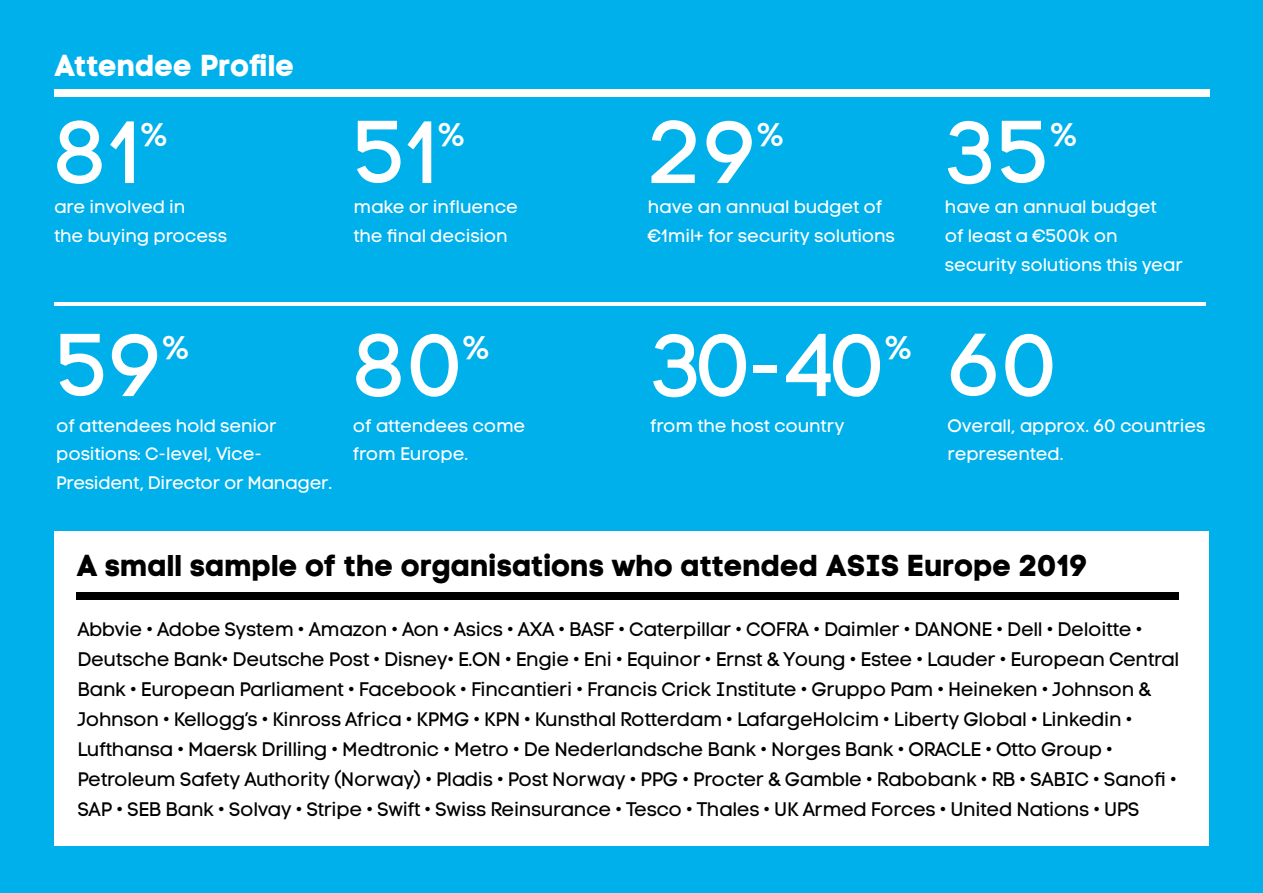
<style>
.page{position:relative;width:1263px;height:893px;background:#00b0eb}
.page>*{position:absolute;margin:0;border:0;box-sizing:border-box;transform-origin:0 0}
.t1{font:88.05px "Code Pro LC";color:#fff}
.t2{font:33px "Code Pro LC";color:#fff}
.t3{font:30px "Code Pro Bold LC";color:#000}
.t4{font:30px "Code Pro Bold LC";letter-spacing:-.005em;color:#fff}
.t5{font:19.5px/30px "Code Pro LC";letter-spacing:-.02em;color:#000}
.t6{font:18px/28.7px "Code Pro LC";letter-spacing:-.01em;color:#fff}
</style>
<div class="page">
<hr style="left:54px;top:302px;width:1152px;height:3px;background:#fff">
<div style="left:54px;top:531px;width:1155px;height:315px;background:#fff"></div>
<div style="left:76px;top:593px;width:1103px;height:7px;background:#000"></div>
<div style="left:54px;top:89px;width:1155px;height:8px;background:#fff"></div>
<h3 class="t4" style="left:54px;top:47px;width:243px">Attendee Profile</h3>
<h1 class="t1" style="left:54px;top:101px;width:89px">81</h1>
<h2 class="t2" style="left:142px;top:115px;width:27px">%</h2>
<p class="t6" style="left:54px;top:193px;width:175px">are involved in<br>the buying process</p>
<h1 class="t1" style="left:353px;top:101px;width:87px">51</h1>
<h2 class="t2" style="left:439px;top:115px;width:27px">%</h2>
<p class="t6" style="left:353px;top:193px;width:166px">make or influence the final decision</p>
<h1 class="t1" style="left:56px;top:314px;width:108px">59</h1>
<h2 class="t2" style="left:163px;top:328px;width:27px">%</h2>
<p class="t6" style="left:56px;top:411px;width:277px">of attendees hold senior positions: C-level, Vice-<br>President, Director or Manager.</p>
<h1 class="t1" style="left:353px;top:314px;width:112px">80</h1>
<h2 class="t2" style="left:463px;top:328px;width:27px">%</h2>
<p class="t6" style="left:353px;top:411px;width:174px">of attendees come from Europe.</p>
<h1 class="t1" style="left:648px;top:101px;width:111px">29</h1>
<h2 class="t2" style="left:758px;top:115px;width:27px">%</h2>
<p class="t6" style="left:648px;top:193px;width:249px">have an annual budget of €1mil+ for security solutions</p>
<h1 class="t1" style="left:650px;top:314px;width:237px">30-40</h1>
<h2 class="t2" style="left:886px;top:328px;width:27px">%</h2>
<p class="t6" style="left:650px;top:411px;width:196px">from the host country</p>
<h1 class="t1" style="left:945px;top:101px;width:108px">35</h1>
<h2 class="t2" style="left:1051px;top:115px;width:27px">%</h2>
<p class="t6" style="left:945px;top:193px;width:239px">have an annual budget<br>of least a €500k on security solutions this year</p>
<h1 class="t1" style="left:948px;top:314px;width:112px">60</h1>
<p class="t6" style="left:948px;top:411px;width:259px">Overall, approx. 60 countries represented.</p>
<h3 class="t3" style="left:76px;top:547px;width:1013px">A small sample of the organisations who attended ASIS Europe 2019</h3>
<p class="t5" style="left:77px;top:614px;width:1103px">Abbvie • Adobe System • Amazon • Aon • Asics • AXA • BASF • Caterpillar • COFRA • Daimler • DANONE • Dell • Deloitte • Deutsche Bank• Deutsche Post • Disney• E.ON • Engie • Eni • Equinor • Ernst &amp; Young • Estee • Lauder • European Central Bank • European Parliament • Facebook • Fincantieri • Francis Crick Institute • Gruppo Pam • Heineken • Johnson &amp; Johnson • Kellogg’s • Kinross Africa • KPMG • KPN • Kunsthal Rotterdam • LafargeHolcim • Liberty Global • Linkedin • Lufthansa • Maersk Drilling • Medtronic • Metro • De Nederlandsche Bank • Norges Bank • ORACLE • Otto Group • Petroleum Safety Authority (Norway) • Pladis • Post Norway • PPG • Procter &amp; Gamble • Rabobank • RB • SABIC • Sanofi • SAP • SEB Bank • Solvay • Stripe • Swift • Swiss Reinsurance • Tesco • Thales • UK Armed Forces • United Nations • UPS</p>
</div>
